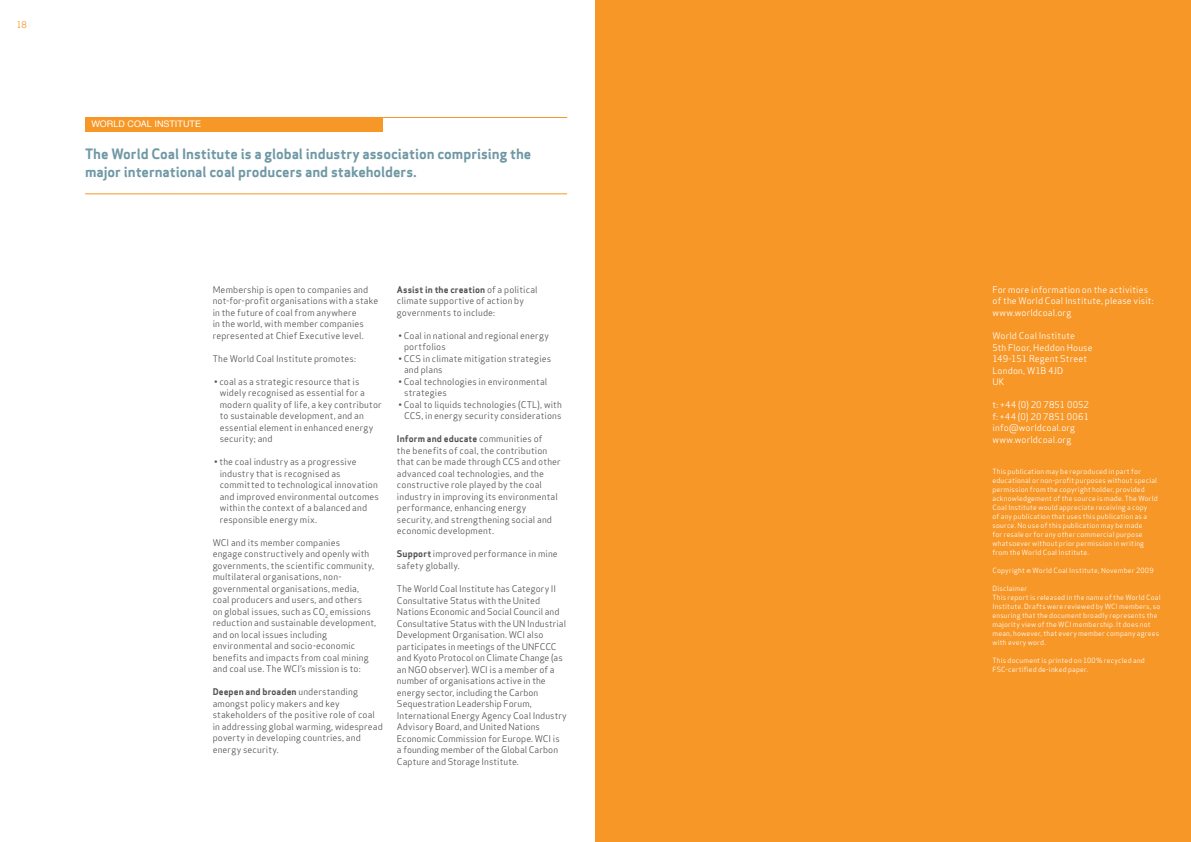
<style>
.page{position:relative;width:1191px;height:842px;background:#fff}
.page>*{position:absolute;margin:0;border:0;box-sizing:border-box;transform-origin:0 0}
.t1{font:14px/18px "Apex Sans Bold T";letter-spacing:-.005em;color:#6f98a5}
.t2{font:9px/11.5px "Apex Sans Book T";letter-spacing:.015em;color:#535355}
.t3{font:9px/11.5px "Apex Sans Book T";letter-spacing:.015em;color:#fff}
.t4{font:9px "Apex Sans Bold T";letter-spacing:.015em;color:#535355}
.t5{font:9px "Helvetica";letter-spacing:.005em;color:#fff}
.t6{font:9px "Apex Sans Book T";color:#f79727}
.t7{font:7px/9px "Apex Sans Book T";letter-spacing:.025em;color:#fff}
.s1{font-family:"Apex Sans Book T"}
.s2{font-family:"Apex Sans Bold T"}
</style>
<div class="page">
<div style="left:595px;top:0;width:596px;height:842px;background:#f79727"></div>
<div style="left:86px;top:117px;width:297px;height:15px;background:#f79727"></div>
<hr style="left:257px;top:117px;width:310px;height:1px;background:#f79727">
<hr style="left:85px;top:194px;width:482px;height:1px;background:#f79727">
<p class="t6" style="left:16px;top:19px;width:12px">18</p>
<p class="t5" style="left:91px;top:117px;width:111px">WORLD COAL INSTITUTE</p>
<h1 class="t1" style="left:85px;top:144px;width:448px">The World Coal Institute is a global industry association comprising the major international coal producers and stakeholders.</h1>
<p class="t2" style="left:213px;top:284px;width:167px">Membership is open to companies and not-for-profit organisations with a stake in the future of coal from anywhere<br>in the world, with member companies represented at Chief Executive level.</p>
<p class="t2" style="left:213px;top:353px;width:145px">The World Coal Institute promotes:</p>
<p class="t2" style="left:220px;top:376px;width:163px;text-indent:-6px">• coal as a strategic resource that is widely recognised as essential for a modern quality of life, a key contributor to sustainable development, and an essential element in enhanced energy security; and</p>
<p class="t2" style="left:220px;top:456px;width:161px;text-indent:-6px">• the coal industry as a progressive industry that is recognised as committed to technological innovation and improved environmental outcomes within the context of a balanced and responsible energy mix.</p>
<p class="t2" style="left:213px;top:537px;width:165px">WCI and its member companies<br>engage constructively and openly with governments, the scientific community, multilateral organisations, non&shy;governmental organisations, media, coal producers and users, and others<br>on global issues, such as CO<sub>2</sub> emissions reduction and sustainable development, and on local issues including environmental and socio-economic benefits and impacts from coal mining and coal use. The WCI’s mission is to:</p>
<p class="t4" style="left:213px;top:686px;width:147px">Deepen and broaden <span class="s1">understanding</span></p>
<p class="t2" style="left:213px;top:698px;width:172px">amongst policy makers and key stakeholders of the positive role of coal in addressing global warming, widespread poverty in developing countries, and energy security.</p>
<p class="t4" style="left:397px;top:284px;width:142px">Assist in the creation <span class="s1">of a political</span></p>
<p class="t2" style="left:397px;top:295px;width:128px">climate supportive of action by governments to include:</p>
<p class="t2" style="left:404px;top:330px;width:146px;text-indent:-6px">• Coal in national and regional energy portfolios</p>
<p class="t2" style="left:404px;top:353px;width:149px;text-indent:-6px">• CCS in climate mitigation strategies and plans</p>
<p class="t2" style="left:404px;top:376px;width:145px;text-indent:-6px">• Coal technologies in environmental strategies</p>
<p class="t2" style="left:398px;top:399px;width:165px;text-align:center">• Coal to liquids technologies (CTL), with<br>CCS, in energy security considerations</p>
<p class="t4" style="left:397px;top:433px;width:147px">Inform and educate <span class="s1">communities of</span></p>
<p class="t2" style="left:397px;top:445px;width:165px">the benefits of coal, the contribution that can be made through CCS and other advanced coal technologies, and the constructive role played by the coal industry in improving its environmental performance, enhancing energy security, and strengthening social and economic development.</p>
<p class="t2" style="left:397px;top:548px;width:162px"><span class="s2">Support</span> improved performance in mine safety globally.</p>
<p class="t2" style="left:397px;top:583px;width:171px">The World Coal Institute has Category II Consultative Status with the United Nations Economic and Social Council and Consultative Status with the UN Industrial Development Organisation. WCI also participates in meetings of the UNFCCC and Kyoto Protocol on Climate Change (as an NGO observer). WCI is a member of a number of organisations active in the energy sector, including the Carbon Sequestration Leadership Forum, International Energy Agency Coal Industry Advisory Board, and United Nations Economic Commission for Europe. WCI is<br>a founding member of the Global Carbon Capture and Storage Institute.</p>
<p class="t3" style="left:992px;top:284px;width:163px">For more information on the activities of the World Coal Institute, please visit: www.worldcoal.org</p>
<p class="t3" style="left:992px;top:330px;width:102px">World Coal Institute<br>5th Floor, Heddon House<br>149-151 Regent Street<br>London, W1B 4JD<br>UK</p>
<p class="t3" style="left:992px;top:399px;width:98px">t: +44 (0) 20 7851 0052 f: +44 (0) 20 7851 0061 info@worldcoal.org www.worldcoal.org</p>
<p class="t7" style="left:992px;top:467px;width:167px">This publication may be reproduced in part for educational or non-profit purposes without special permission from the copyright holder, provided acknowledgement of the source is made. The World Coal Institute would appreciate receiving a copy<br>of any publication that uses this publication as a source. No use of this publication may be made<br>for resale or for any other commercial purpose whatsoever without prior permission in writing from the World Coal Institute.</p>
<p class="t7" style="left:992px;top:566px;width:163px">Copyright © World Coal Institute, November 2009</p>
<p class="t7" style="left:992px;top:584px;width:170px">Disclaimer<br>This report is released in the name of the World Coal Institute. Drafts were reviewed by WCI members, so ensuring that the document broadly represents the majority view of the WCI membership. It does not mean, however, that every member company agrees with every word.</p>
<p class="t7" style="left:992px;top:656px;width:154px">This document is printed on 100% recycled and<br>FSC-certified de-inked paper.</p>
</div>
